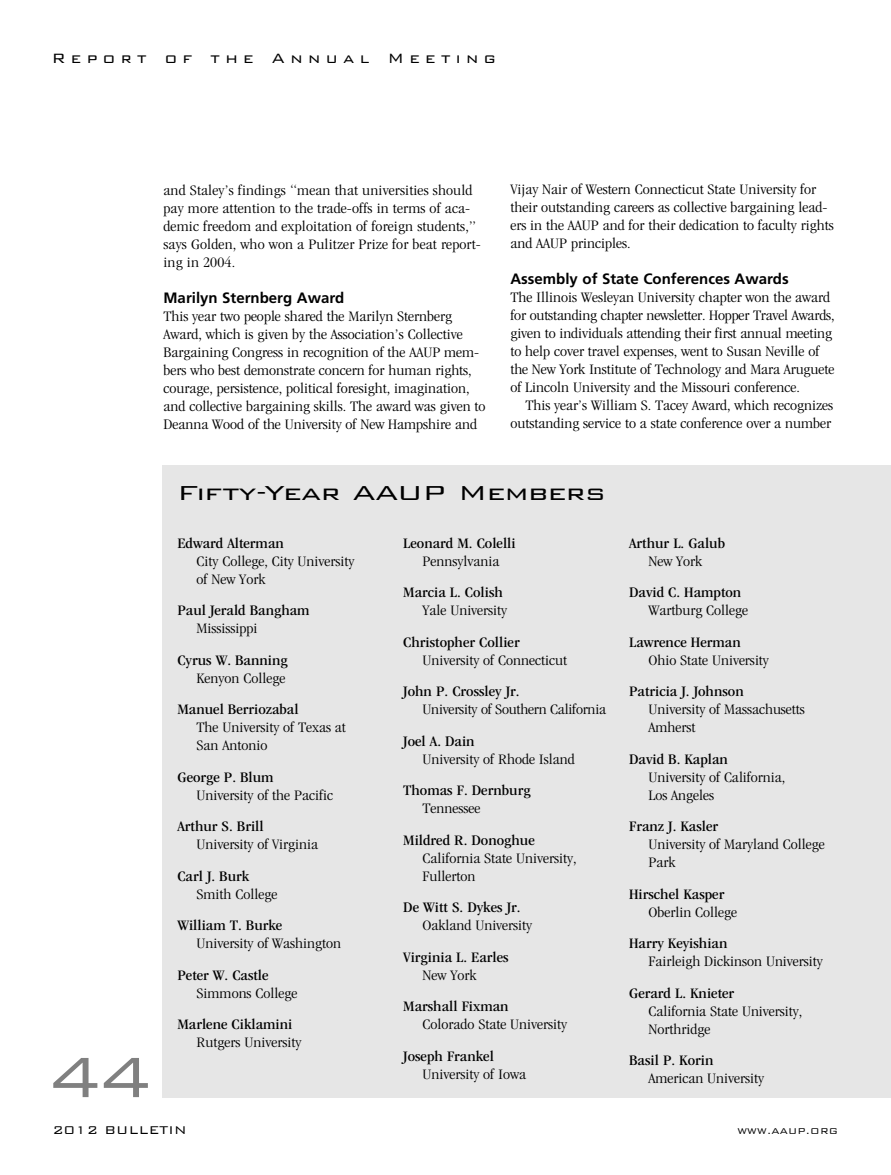
<style>
.page{position:relative;width:891px;height:1175px;background:#fff}
.page>*{position:absolute;margin:0;border:0;box-sizing:border-box;transform-origin:0 0}
.t1{font:300 75px "Bank Gothic BT";color:#808080}
.t2{font:300 27px "Bank Gothic BT";letter-spacing:-.025em;color:#000;scale:1.2 1}
.t3{font:300 18px "Bank Gothic BT";letter-spacing:.3em;color:#000}
.t4{font:300 condensed 15px/18px "ITC Garamond Std";color:#000;scale:1.2 1}
.t5{font:condensed 15px "ITC Garamond Std";color:#000;scale:1.2 1}
.t6{font:700 15px "Frutiger LT Std";color:#000}
.t7{font:300 15px "Bank Gothic";letter-spacing:.015em;color:#000}
.t8{font:300 11.25px "Bank Gothic";letter-spacing:.015em;color:#000}
</style>
<div class="page">
<div style="left:162px;top:465px;width:729px;height:632px;background:#e6e6e6"></div>
<p class="t3" style="left:52px;top:49px;width:446px">Report of the Annual Meeting</p>
<p class="t4" style="left:164px;top:183px;width:266px">and Staley’s findings “mean that universities should pay more attention to the trade-offs in terms of aca&shy;demic freedom and exploitation of foreign students,” says Golden, who won a Pulitzer Prize for beat report&shy;ing in 2004.</p>
<p class="t6" style="left:164px;top:292px;width:182px">Marilyn Sternberg Award</p>
<p class="t4" style="left:164px;top:309px;width:270px">This year two people shared the Marilyn Sternberg Award, which is given by the Association’s Collective Bargaining Congress in recognition of the AAUP mem&shy;bers who best demonstrate concern for human rights, courage, persistence, political foresight, imagination, and collective bargaining skills. The award was given to Deanna Wood of the University of New Hampshire and</p>
<p class="t4" style="left:510px;top:182px;width:271px">Vijay Nair of Western Connecticut State University for their outstanding careers as collective bargaining lead&shy;ers in the AAUP and for their dedication to faculty rights and AAUP principles.</p>
<p class="t6" style="left:510px;top:273px;width:280px">Assembly of State Conferences Awards</p>
<p class="t4" style="left:510px;top:290px;width:272px">The Illinois Wesleyan University chapter won the award for outstanding chapter newsletter. Hopper Travel Awards, given to individuals attending their first annual meeting to help cover travel expenses, went to Susan Neville of the New York Institute of Technology and Mara Aruguete of Lincoln University and the Missouri conference.</p>
<p class="t4" style="left:510px;top:398px;width:270px;text-align:right">This year’s William S. Tacey Award, which recognizes outstanding service to a state conference over a number</p>
<h1 class="t1" style="left:46px;top:1036px;width:108px">44</h1>
<h2 class="t2" style="left:177px;top:478px;width:359px">Fifty-Year AAUP Members</h2>
<p class="t5" style="left:177px;top:537px;width:90px">Edward Alterman</p>
<p class="t4" style="left:197px;top:553px;width:133px">City College, City University of New York</p>
<p class="t5" style="left:177px;top:604px;width:112px">Paul Jerald Bangham</p>
<p class="t4" style="left:197px;top:620px;width:52px">Mississippi</p>
<p class="t5" style="left:177px;top:654px;width:93px">Cyrus W. Banning</p>
<p class="t4" style="left:197px;top:670px;width:75px">Kenyon College</p>
<p class="t5" style="left:177px;top:703px;width:102px">Manuel Berriozabal</p>
<p class="t4" style="left:197px;top:719px;width:126px">The University of Texas at<br>San Antonio</p>
<p class="t5" style="left:177px;top:771px;width:82px">George P. Blum</p>
<p class="t4" style="left:197px;top:787px;width:115px">University of the Pacific</p>
<p class="t5" style="left:177px;top:820px;width:73px">Arthur S. Brill</p>
<p class="t4" style="left:197px;top:836px;width:103px">University of Virginia</p>
<p class="t5" style="left:177px;top:870px;width:61px">Carl J. Burk</p>
<p class="t4" style="left:197px;top:886px;width:69px">Smith College</p>
<p class="t5" style="left:177px;top:919px;width:89px">William T. Burke</p>
<p class="t4" style="left:197px;top:935px;width:122px">University of Washington</p>
<p class="t5" style="left:177px;top:969px;width:77px">Peter W. Castle</p>
<p class="t4" style="left:197px;top:985px;width:86px">Simmons College</p>
<p class="t5" style="left:177px;top:1018px;width:97px">Marlene Ciklamini</p>
<p class="t4" style="left:197px;top:1034px;width:89px">Rutgers University</p>
<p class="t5" style="left:403px;top:537px;width:95px">Leonard M. Colelli</p>
<p class="t4" style="left:423px;top:553px;width:66px">Pennsylvania</p>
<p class="t5" style="left:403px;top:586px;width:85px">Marcia L. Colish</p>
<p class="t4" style="left:423px;top:602px;width:72px">Yale University</p>
<p class="t5" style="left:403px;top:636px;width:98px">Christopher Collier</p>
<p class="t4" style="left:423px;top:652px;width:122px">University of Connecticut</p>
<p class="t5" style="left:403px;top:685px;width:98px">John P. Crossley Jr.</p>
<p class="t4" style="left:423px;top:701px;width:155px">University of Southern California</p>
<p class="t5" style="left:403px;top:735px;width:61px">Joel A. Dain</p>
<p class="t4" style="left:423px;top:751px;width:129px">University of Rhode Island</p>
<p class="t5" style="left:403px;top:784px;width:108px">Thomas F. Dernburg</p>
<p class="t4" style="left:423px;top:800px;width:50px">Tennessee</p>
<p class="t5" style="left:403px;top:834px;width:111px">Mildred R. Donoghue</p>
<p class="t4" style="left:423px;top:850px;width:130px">California State University,<br>Fullerton</p>
<p class="t5" style="left:403px;top:901px;width:99px">De Witt S. Dykes Jr.</p>
<p class="t4" style="left:423px;top:917px;width:93px">Oakland University</p>
<p class="t5" style="left:403px;top:951px;width:89px">Virginia L. Earles</p>
<p class="t4" style="left:423px;top:967px;width:46px">New York</p>
<p class="t5" style="left:403px;top:1000px;width:89px">Marshall Fixman</p>
<p class="t4" style="left:423px;top:1016px;width:122px">Colorado State University</p>
<p class="t5" style="left:403px;top:1050px;width:77px">Joseph Frankel</p>
<p class="t4" style="left:423px;top:1066px;width:88px">University of Iowa</p>
<p class="t5" style="left:629px;top:537px;width:81px">Arthur L. Galub</p>
<p class="t4" style="left:648px;top:553px;width:46px">New York</p>
<p class="t5" style="left:629px;top:586px;width:95px">David C. Hampton</p>
<p class="t4" style="left:648px;top:602px;width:85px">Wartburg College</p>
<p class="t5" style="left:629px;top:636px;width:95px">Lawrence Herman</p>
<p class="t4" style="left:648px;top:652px;width:102px">Ohio State University</p>
<p class="t5" style="left:629px;top:685px;width:97px">Patricia J. Johnson</p>
<p class="t4" style="left:648px;top:701px;width:132px">University of Massachusetts<br>Amherst</p>
<p class="t5" style="left:629px;top:753px;width:84px">David B. Kaplan</p>
<p class="t4" style="left:648px;top:769px;width:116px">University of California,<br>Los Angeles</p>
<p class="t5" style="left:629px;top:820px;width:76px">Franz J. Kasler</p>
<p class="t4" style="left:648px;top:836px;width:149px">University of Maryland College<br>Park</p>
<p class="t5" style="left:629px;top:888px;width:81px">Hirschel Kasper</p>
<p class="t4" style="left:648px;top:904px;width:76px">Oberlin College</p>
<p class="t5" style="left:629px;top:937px;width:83px">Harry Keyishian</p>
<p class="t4" style="left:648px;top:953px;width:147px">Fairleigh Dickinson University</p>
<p class="t5" style="left:629px;top:987px;width:89px">Gerard L. Knieter</p>
<p class="t4" style="left:648px;top:1003px;width:130px">California State University,<br>Northridge</p>
<p class="t5" style="left:629px;top:1054px;width:72px">Basil P. Korin</p>
<p class="t4" style="left:648px;top:1070px;width:98px">American University</p>
<p class="t7" style="left:52px;top:1122px;width:136px">2012 Bulletin</p>
<p class="t8" style="left:737px;top:1125px;width:102px">www.AAuP.org</p>
</div>
